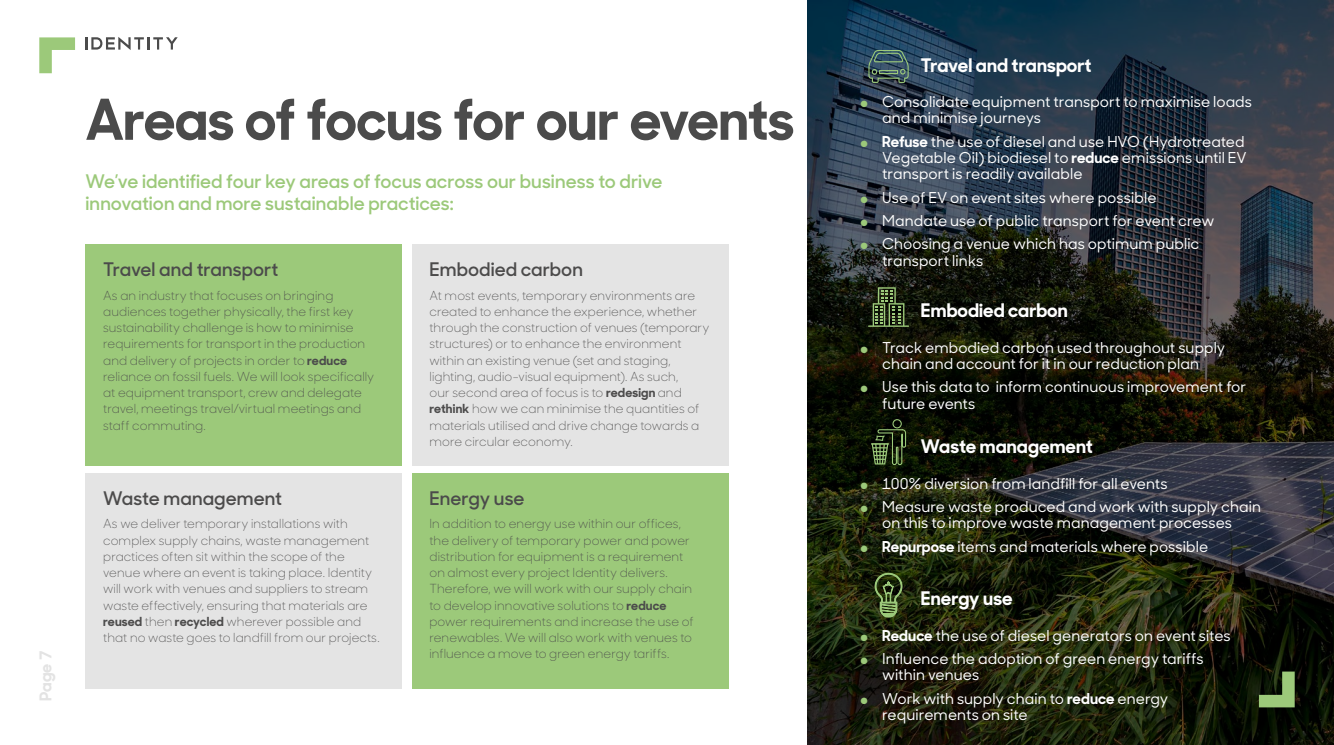
<style>
.page{position:relative;width:1334px;height:745px;background:#fff}
.page>*{position:absolute;margin:0;border:0;box-sizing:border-box;transform-origin:0 0}
.t1{font:700 56.25px "Sharp Sans Display No 1";letter-spacing:-.005em;color:#4b4b4b}
.t2{font:600 18.75px/22.5px "Sharp Sans Display No 1";color:#9cc97a}
.t3{font:700 18.75px "Sharp Sans Display No 1";letter-spacing:.005em;color:#fff}
.t4{font:600 18.75px "Sharp Sans Display No 1";letter-spacing:.005em;color:#4c4b4b}
.t5{font:600 18.75px "Sharp Sans Display No 1";letter-spacing:.005em;color:#4b4b4b}
.t6{font:700 16.25px "Sharp Sans Display No 1";color:#e3e3e3}
.t7{font:500 15px/23.4px "Sharp Sans Display No 1";letter-spacing:.005em;color:#fff}
.t8{font:300 12.5px/16.2px "Sharp Sans Display No 1";letter-spacing:.01em;color:#4c4b4b}
.t9{font:300 12.5px/16.2px "Sharp Sans Display No 1";letter-spacing:.01em;color:#4b4b4b}
.s1{font-weight:700}
.s2{font-weight:300;font-size:12.5px;color:#9cc97a}
</style>
<div class="page">
<svg style="left:807px;top:0;width:526px;height:744px;background:#202826"></svg>
<div style="left:85px;top:244px;width:317px;height:221px;background:#9cc97a"></div>
<div style="left:411px;top:473px;width:317px;height:215px;background:#9cc97a"></div>
<div style="left:411px;top:244px;width:317px;height:221px;background:#e4e4e4"></div>
<div style="left:85px;top:473px;width:317px;height:215px;background:#e4e4e4"></div>
<svg style="left:868px;top:50px;width:40px;height:33px"></svg>
<svg style="left:874px;top:572px;width:28px;height:45px"></svg>
<svg style="left:870px;top:418px;width:36px;height:47px;background:#2d3d21"></svg>
<hr style="left:867px;top:325px;width:41px;height:1px;background:#9cc97a">
<svg style="left:872px;top:287px;width:32px;height:39px"></svg>
<svg style="left:1258px;top:671px;width:36px;height:36px"></svg>
<svg style="left:85px;top:37px;width:93px;height:13px"></svg>
<svg style="left:39px;top:37px;width:36px;height:36px"></svg>
<p class="t6" style="left:32px;top:700px;width:51px;rotate:-90deg">Page 7</p>
<h1 class="t1" style="left:85px;top:73px;width:710px">Areas of focus for our events</h1>
<p class="t2" style="left:85px;top:168px;width:578px">We’ve identified four key areas of focus across our business to drive innovation and more sustainable practices:</p>
<p class="t5" style="left:103px;top:255px;width:177px">Travel and transport</p>
<p class="t9" style="left:103px;top:286px;width:272px">As an industry that focuses on bringing audiences together physically, the first key sustainability challenge is how to minimise requirements for transport in the production and delivery of projects in order to <span class="s1">reduce </span>reliance on fossil fuels. We will look specifically at equipment transport, crew and delegate travel, meetings travel/virtual meetings and staff commuting.</p>
<p class="t4" style="left:103px;top:483px;width:180px">Waste management</p>
<p class="t8" style="left:103px;top:514px;width:278px">As we deliver temporary installations with complex supply chains, waste management practices often sit within the scope of the venue where an event is taking place. Identity will work with venues and suppliers to stream waste effectively, ensuring that materials are <span class="s1">reused</span> then <span class="s1">recycled</span> wherever possible and that no waste goes to landfill from our projects.</p>
<p class="t4" style="left:429px;top:255px;width:155px">Embodied carbon</p>
<p class="t8" style="left:429px;top:286px;width:281px">At most events, temporary environments are created to enhance the experience, whether through the construction of venues (temporary structures) or to enhance the environment within an existing venue (set and staging, lighting, audio-visual equipment). As such,<br>our second area of focus is to <span class="s1">redesign</span> and <span class="s1">rethink</span> how we can minimise the quantities of materials utilised and drive change towards a more circular economy.</p>
<p class="t5" style="left:429px;top:483px;width:97px">Energy use</p>
<p class="t9" style="left:429px;top:514px;width:266px">In addition to energy use within our offices, the delivery of temporary power and power distribution for equipment is a requirement on almost every project Identity delivers.<br>Therefore, we will work with our supply chain to develop innovative solutions to <span class="s1">reduce </span>power requirements and increase the use of renewables. We will also work with venues to influence a move to green energy tariffs.</p>
<p class="t3" style="left:920px;top:49px;width:172px">Travel and transport</p>
<p class="t7" style="left:882px;top:93px;width:371px;line-height:16.2px;text-indent:-22px"><span class="s2">⚫</span> Consolidate equipment transport to maximise loads and minimise journeys</p>
<p class="t7" style="left:882px;top:132px;width:366px;line-height:16.2px;text-indent:-22px"><span class="s2">⚫</span> <span class="s1">Refuse</span> the use of diesel and use HVO (Hydrotreated<br>Vegetable Oil) biodiesel to <span class="s1">reduce</span> emissions until EV transport is readily available</p>
<p class="t7" style="left:859px;top:185px;width:356px"><span class="s2">⚫</span> Use of EV on event sites where possible<br><span class="s2">⚫</span> Mandate use of public transport for event crew <span class="s2">⚫</span> Choosing a venue which has optimum public</p>
<p class="t7" style="left:882px;top:248px;width:103px">transport links</p>
<p class="t3" style="left:920px;top:295px;width:148px">Embodied carbon</p>
<p class="t7" style="left:859px;top:338px;width:367px;line-height:16.2px;text-align:center"><span class="s2">⚫</span> Track embodied carbon used throughout supply chain and account for it in our reduction plan</p>
<p class="t7" style="left:882px;top:378px;width:365px;line-height:16.2px;text-indent:-22px"><span class="s2">⚫</span> Use this data to inform continuous improvement for future events</p>
<p class="t3" style="left:920px;top:431px;width:173px">Waste management</p>
<p class="t7" style="left:859px;top:470px;width:403px"><span class="s2">⚫</span> 100% diversion from landfill for all events<br><span class="s2">⚫</span> Measure waste produced and work with supply chain</p>
<p class="t7" style="left:859px;top:510px;width:374px;text-indent:22px">on this to improve waste management processes <span class="s2">⚫</span> <span class="s1">Repurpose</span> items and materials where possible</p>
<p class="t3" style="left:920px;top:582px;width:93px">Energy use</p>
<p class="t7" style="left:859px;top:622px;width:372px"><span class="s2">⚫</span> <span class="s1">Reduce</span> the use of diesel generators on event sites <span class="s2">⚫</span> Influence the adoption of green energy tariffs</p>
<p class="t7" style="left:859px;top:662px;width:310px;text-indent:22px">within venues<br><span class="s2">⚫</span> Work with supply chain to <span class="s1">reduce</span> energy</p>
<p class="t7" style="left:882px;top:701px;width:147px">requirements on site</p>
</div>
